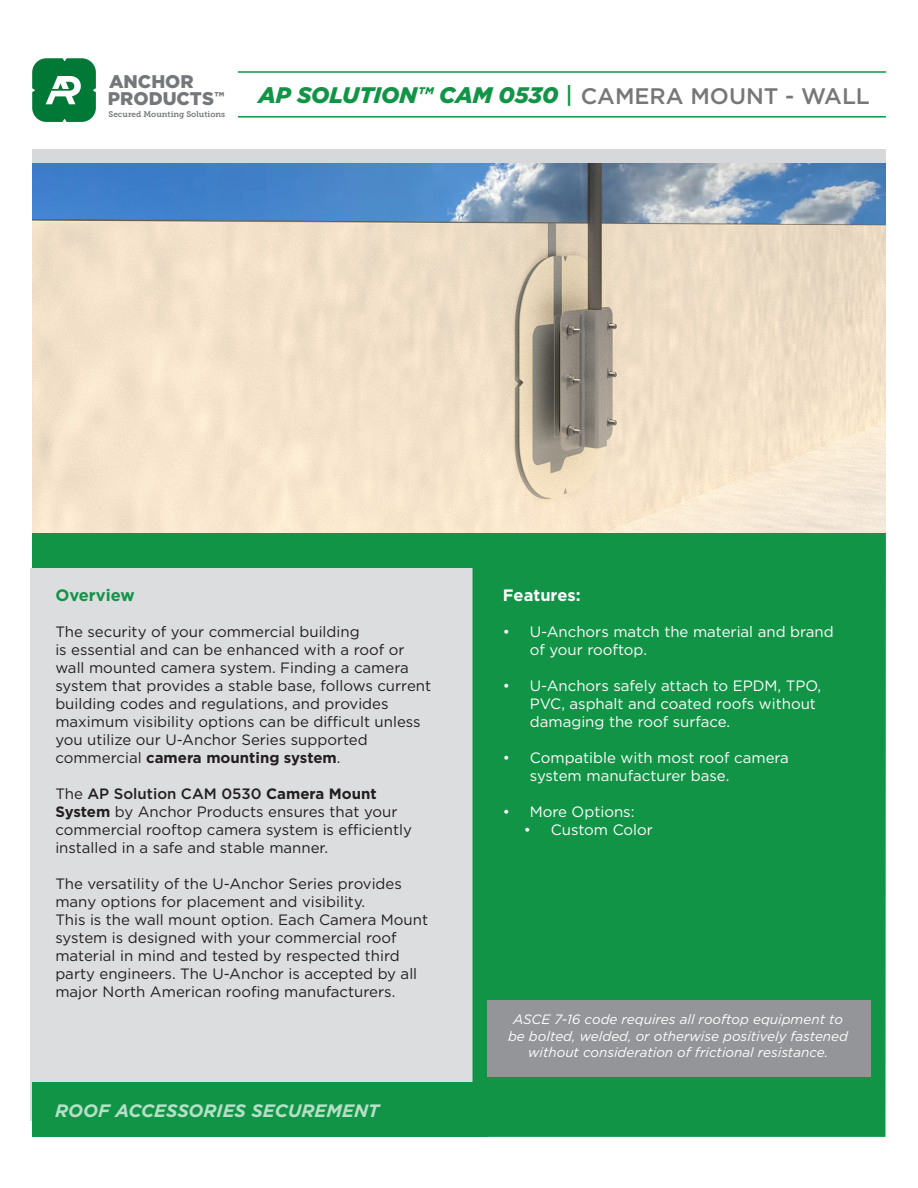
<style>
.page{position:relative;width:918px;height:1188px;background:#fff}
.page>*{position:absolute;margin:0;border:0;box-sizing:border-box;transform-origin:0 0}
.t1{font:italic 900 22.5px "Gotham";color:#119446}
.t2{font:900 18.3px "Gotham";color:#75787a}
.t3{font:italic 700 18px "Gotham";color:#fff}
.t4{font:700 16.5px "Gotham";color:#fff}
.t5{font:700 16.5px "Gotham";color:#119446}
.t6{font:15px/18px "Gotham";color:#231f20}
.t7{font:15px/18px "Gotham";color:#fff}
.t8{font:500 15px "Gotham";color:#231f20}
.t9{font:italic 13.5px/16.2px "Gotham";color:#fff;text-align:center}
.t10{font:8.1px "Museo Slab 700";color:#75787a}
.s1{font-weight:500;font-style:normal}
.s2{font-weight:500;font-style:normal;color:#77777a}
.s3{font-weight:700}
.s4{font-weight:400}
</style>
<div class="page">
<div style="left:32px;top:524px;width:456px;height:54px;background:#119446"></div>
<div style="left:31px;top:568px;width:443px;height:553px;background:#dcdddf"></div>
<div style="left:472px;top:524px;width:414px;height:613px;background:#119446"></div>
<div style="left:32px;top:1083px;width:456px;height:54px;background:#119446"></div>
<div style="left:32px;top:149px;width:854px;height:41px;background:#d7d8da"></div>
<svg style="left:32px;top:58px;width:64px;height:64px"></svg>
<hr style="left:238px;top:71px;width:648px;height:2px;background:#119446">
<hr style="left:238px;top:116px;width:648px;height:2px;background:#119446">
<img style="left:32px;top:164px;width:854px;height:369px">
<div style="left:487px;top:1000px;width:384px;height:77px;background:#939598"></div>
<p class="t2" style="left:109px;top:69px;width:86px">ANCHOR</p>
<p class="t10" style="left:109px;top:109px;width:118px">Secured Mounting Solutions</p>
<p class="t2" style="left:108px;top:86px;width:118px">PRODUCTS<sup>™</sup></p>
<p class="t1" style="left:258px;top:80px;width:613px">AP SOLUTION™ CAM 0530 <span class="s1">|</span> <span class="s2">CAMERA MOUNT - WALL</span></p>
<p class="t5" style="left:55px;top:584px;width:81px">Overview</p>
<p class="t6" style="left:55px;top:622px;width:306px">The security of your commercial building</p>
<p class="t6" style="left:55px;top:640px;width:377px">is essential and can be enhanced with a roof or wall mounted camera system. Finding a camera system that provides a stable base, follows current</p>
<p class="t6" style="left:55px;top:694px;width:367px">building codes and regulations, and provides maximum visibility options can be difficult unless</p>
<p class="t6" style="left:55px;top:730px;width:314px">you utilize our U-Anchor Series supported commercial <span class="s3">camera mounting system</span>.</p>
<p class="t8" style="left:55px;top:784px;width:323px"><span class="s4">The</span> AP Solution CAM 0530 <span class="s3">Camera Mount</span></p>
<p class="t6" style="left:55px;top:802px;width:358px"><span class="s3">System</span> by Anchor Products ensures that your commercial rooftop camera system is efficiently installed in a safe and stable manner.</p>
<p class="t6" style="left:55px;top:874px;width:348px">The versatility of the U-Anchor Series provides many options for placement and visibility.</p>
<p class="t6" style="left:55px;top:910px;width:374px">This is the wall mount option. Each Camera Mount system is designed with your commercial roof material in mind and tested by respected third party engineers. The U-Anchor is accepted by all major North American roofing manufacturers.</p>
<p class="t3" style="left:55px;top:1099px;width:326px">ROOF ACCESSORIES SECUREMENT</p>
<p class="t4" style="left:503px;top:584px;width:80px">Features:</p>
<p class="t7" style="left:530px;top:622px;width:305px;text-indent:-27px">• U-Anchors match the material and brand of your rooftop.</p>
<p class="t7" style="left:530px;top:676px;width:293px;text-indent:-27px">• U-Anchors safely attach to EPDM, TPO,<br>PVC, asphalt and coated roofs without damaging the roof surface.</p>
<p class="t7" style="left:530px;top:748px;width:261px;text-indent:-27px">• Compatible with most roof camera system manufacturer base.</p>
<p class="t7" style="left:503px;top:802px;width:133px">• More Options:</p>
<p class="t7" style="left:524px;top:820px;width:131px">• Custom Color</p>
<p class="t9" style="left:508px;top:1011px;width:341px">ASCE 7-16 code requires all rooftop equipment to be bolted, welded, or otherwise positively fastened without consideration of frictional resistance.</p>
</div>
